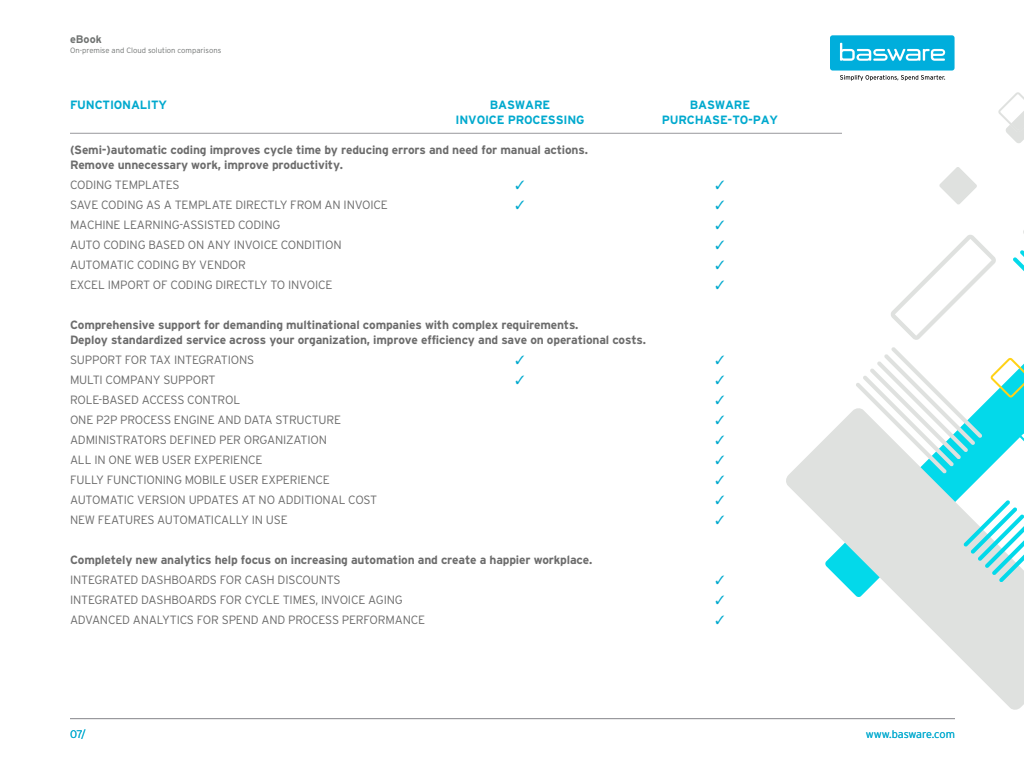
<style>
.page{position:relative;width:1024px;height:768px;background:#fff}
.page>*{position:absolute;margin:0;border:0;box-sizing:border-box;transform-origin:0 0}
.t1{font:300 12px "Interstate";letter-spacing:-.015em;color:#6c6c6c}
.t2{font:700 12px/15px "Interstate";letter-spacing:-.015em;color:#6c6c6c}
.t3{font:700 12px "Interstate";letter-spacing:-.015em;color:#00a9ce}
.t4{font:300 10.9px "Interstate";letter-spacing:-.01em;color:#00a9ce}
.t5{font:700 10.9px "Interstate";color:#707372}
.t6{font:300 7.7px "Interstate";color:#707372}
</style>
<div class="page">
<div style="left:830px;top:35px;width:125px;height:36px;background:#00aedc;border-radius:3px"></div>
<svg style="left:840px;top:43px;width:105px;height:18px"></svg>
<svg style="left:840px;top:75px;width:105px;height:6px"></svg>
<hr style="left:70px;top:718px;width:885px;height:1px;background:#98989c">
<hr style="left:70px;top:133px;width:772px;height:1px;background:#98989c">
<svg style="left:891px;top:235px;width:105px;height:96px"></svg>
<svg style="left:786px;top:421px;width:238px;height:289px"></svg>
<svg style="left:939px;top:167px;width:38px;height:38px"></svg>
<svg style="left:843px;top:347px;width:181px;height:235px"></svg>
<svg style="left:1013px;top:230px;width:11px;height:41px"></svg>
<svg style="left:998px;top:92px;width:26px;height:51px"></svg>
<p class="t5" style="left:70px;top:33px;width:33px">eBook</p>
<p class="t6" style="left:70px;top:46px;width:153px">On-premise and Cloud solution comparisons</p>
<p class="t3" style="left:70px;top:98px;width:9px">FUN</p>
<p class="t3" style="left:95px;top:98px;width:74px">CTIONALITY</p>
<p class="t3" style="left:490px;top:98px;width:62px">BASWARE</p>
<p class="t3" style="left:690px;top:98px;width:62px">BASWARE</p>
<p class="t3" style="left:477px;top:113px;width:107px">OICE PROCESSINGPU</p>
<p class="t3" style="left:678px;top:113px;width:101px">RCHASE-TO-PAY</p>
<p class="t2" style="left:70px;top:142px;width:519px">(Semi-)automatic coding improves cycle time by reducing errors and need for manual actions.<br>Remove unnecessary work, improve productivity.</p>
<p class="t1" style="left:70px;top:178px;width:111px">CODING TEMPLATES</p>
<p class="t1" style="left:70px;top:198px;width:320px">SAVE CODING AS A TEMPLATE DIRECTLY FROM AN INVOICE</p>
<p class="t1" style="left:70px;top:218px;width:212px">MACHINE LEARNING-ASSISTED CODING</p>
<p class="t1" style="left:70px;top:238px;width:273px">AUTO CODING BASED ON ANY INVOICE CONDITION</p>
<p class="t1" style="left:70px;top:258px;width:177px">AUTOMATIC CODING BY VENDOR</p>
<p class="t1" style="left:70px;top:278px;width:264px">EXCEL IMPORT OF CODING DIRECTLY TO INVOICE</p>
<p class="t2" style="left:70px;top:317px;width:578px">Comprehensive support for demanding multinational companies with complex requirements.<br>Deploy standardized service across your organization, improve efficiency and save on operational costs.</p>
<p class="t1" style="left:70px;top:353px;width:186px">SUPPORT FOR TAX INTEGRATIONS</p>
<p class="t1" style="left:70px;top:373px;width:147px">MULTI COMPANY SUPPORT</p>
<p class="t1" style="left:70px;top:393px;width:172px">ROLE-BASED ACCESS CONTROL</p>
<p class="t1" style="left:70px;top:413px;width:273px">ONE P2P PROCESS ENGINE AND DATA STRUCTURE</p>
<p class="t1" style="left:70px;top:433px;width:259px">ADMINISTRATORS DEFINED PER ORGANIZATION</p>
<p class="t1" style="left:70px;top:453px;width:194px">ALL IN ONE WEB USER EXPERIENCE</p>
<p class="t1" style="left:70px;top:473px;width:261px">FULLY FUNCTIONING MOBILE USER EXPERIENCE</p>
<p class="t1" style="left:70px;top:493px;width:309px">AUTOMATIC VERSION UPDATES AT NO ADDITIONAL COST</p>
<p class="t1" style="left:70px;top:513px;width:219px">NEW FEATURES AUTOMATICALLY IN USE</p>
<p class="t2" style="left:70px;top:552px;width:524px">Completely new analytics help focus on increasing automation and create a happier workplace.</p>
<p class="t1" style="left:70px;top:573px;width:272px">INTEGRATED DASHBOARDS FOR CASH DISCOUNTS</p>
<p class="t1" style="left:70px;top:593px;width:334px">INTEGRATED DASHBOARDS FOR CYCLE TIMES, INVOICE AGING</p>
<p class="t1" style="left:70px;top:613px;width:357px">ADVANCED ANALYTICS FOR SPEND AND PROCESS PERFORMANCE</p>
<p class="t4" style="left:70px;top:728px;width:17px">07/</p>
<p class="t4" style="left:866px;top:728px;width:91px">www.basware.com</p>
</div>
